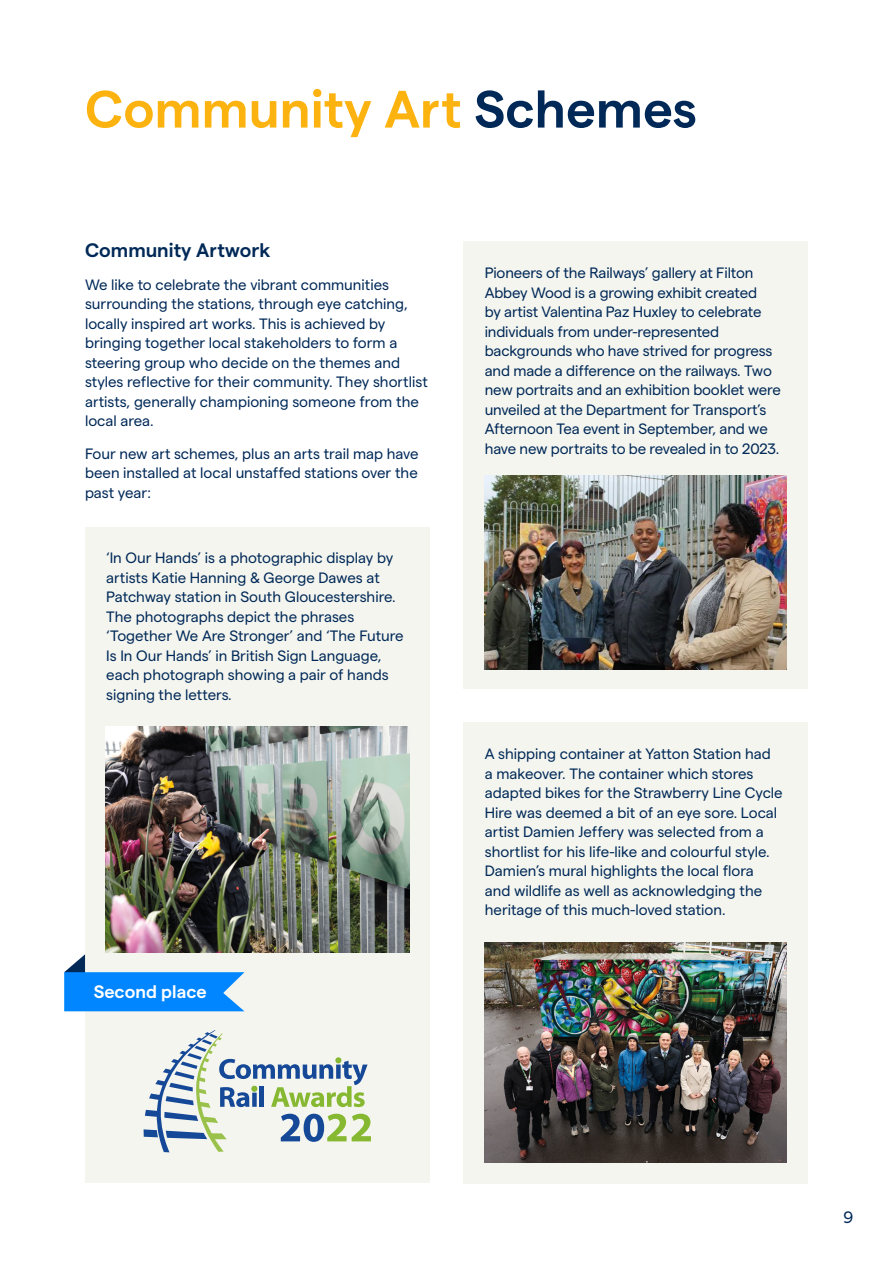
<style>
.page{position:relative;width:893px;height:1263px;background:#fff}
.page>*{position:absolute;margin:0;border:0;box-sizing:border-box;transform-origin:0 0}
.t1{font:600 52.5px "Matter";color:#fdb30f}
.t2{font:600 19.5px "Matter";color:#002958}
.t3{font:600 18px "Matter";color:#fff}
.t4{font:16.5px "Matter";color:#002958}
.t5{font:15px/19.5px "Matter";color:#002958}
.s1{color:#002958}
</style>
<div class="page">
<div style="left:463px;top:242px;width:345px;height:447px;background:#f5f5ef"></div>
<div style="left:85px;top:527px;width:344px;height:656px;background:#f5f5ef"></div>
<div style="left:463px;top:722px;width:345px;height:461px;background:#f5f5ef"></div>
<img style="left:485px;top:475px;width:302px;height:194px">
<img style="left:105px;top:726px;width:304px;height:226px">
<img style="left:485px;top:942px;width:302px;height:220px">
<svg style="left:64px;top:954px;width:180px;height:57px"></svg>
<svg style="left:144px;top:1030px;width:227px;height:122px"></svg>
<h1 class="t1" style="left:85px;top:70px;width:613px">Community Art <span class="s1">Schemes</span></h1>
<h2 class="t2" style="left:85px;top:236px;width:187px">Community Artwork</h2>
<p class="t5" style="left:85px;top:273px;width:344px">We like to celebrate the vibrant communities surrounding the stations, through eye catching, locally inspired art works. This is achieved by bringing together local stakeholders to form a steering group who decide on the themes and styles reflective for their community. They shortlist artists, generally championing someone from the local area.</p>
<p class="t5" style="left:85px;top:442px;width:335px;text-align:justify">Four new art schemes, plus an arts trail map have been installed at local unstaffed stations over the past year:</p>
<p class="t5" style="left:106px;top:547px;width:299px">‘In Our Hands’ is a photographic display by artists Katie Hanning &amp; George Dawes at Patchway station in South Gloucestershire.<br>The photographs depict the phrases ‘Together We Are Stronger’ and ‘The Future Is In Our Hands’ in British Sign Language, each photograph showing a pair of hands signing the letters.</p>
<p class="t3" style="left:94px;top:978px;width:114px">Second place</p>
<p class="t5" style="left:485px;top:262px;width:298px">Pioneers of the Railways’ gallery at Filton Abbey Wood is a growing exhibit created<br>by artist Valentina Paz Huxley to celebrate individuals from under-represented backgrounds who have strived for progress and made a difference on the railways. Two new portraits and an exhibition booklet were unveiled at the Department for Transport’s Afternoon Tea event in September, and we have new portraits to be revealed in to 2023.</p>
<p class="t5" style="left:485px;top:743px;width:299px">A shipping container at Yatton Station had<br>a makeover. The container which stores adapted bikes for the Strawberry Line Cycle Hire was deemed a bit of an eye sore. Local artist Damien Jeffery was selected from a shortlist for his life-like and colourful style.<br>Damien’s mural highlights the local flora and wildlife as well as acknowledging the heritage of this much-loved station.</p>
<p class="t4" style="left:843px;top:1205px;width:11px">9</p>
</div>
